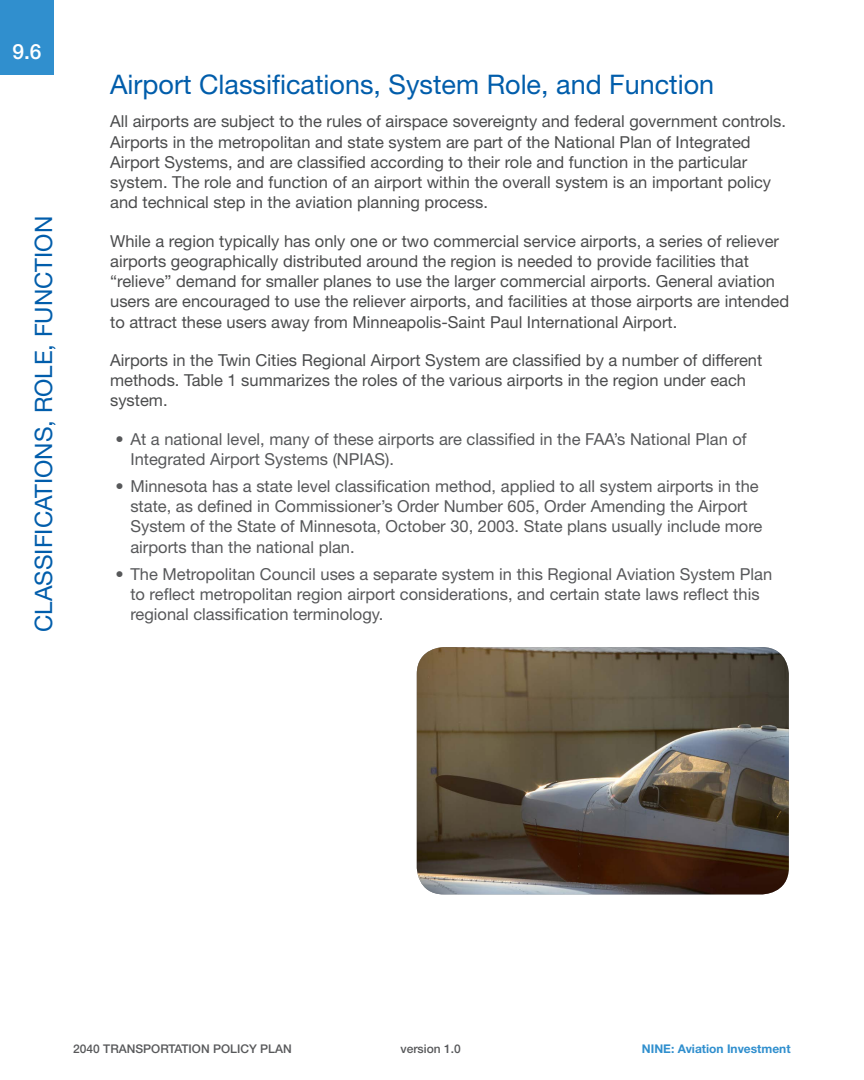
<style>
.page{position:relative;width:864px;height:1080px;background:#fff}
.page>*{position:absolute;margin:0;border:0;box-sizing:border-box;transform-origin:0 0}
.Heading_1{font:27px "Helvetica Neue LT Std";color:#015dab}
.t1{font:24px "Helvetica Neue LT Std";color:#015dab}
.t2{font:500 21px "Helvetica Neue LT Std";color:#fff}
.Body_copy{font:16.5px/20.2px "Helvetica Neue LT Std";color:#4b4c4d}
.t3{font:16.5px/20.2px "Helvetica Neue LT Std";color:#57585a}
.t4{font:500 12px "Helvetica Neue LT Std";color:#57585a}
.t5{font:700 12px "Helvetica Neue LT Std";color:#308fce}
</style>
<div class="page">
<div style="left:0;top:0;width:54px;height:74px;background:#308fce"></div>
<img style="left:417px;top:647px;width:372px;height:247px">
<p class="t2" style="left:12px;top:39px;width:31px">9.6</p>
<p class="t1" style="left:29px;top:632px;width:418px;rotate:-90deg">CLASSIFICATIONS, ROLE, FUNCTION</p>
<h2 class="Heading_1" style="left:110px;top:68px;width:606px">Airport Classifications, System Role, and Function</h2>
<p class="Body_copy" style="left:110px;top:111px;width:677px">All airports are subject to the rules of airspace sovereignty and federal government controls.<br>Airports in the metropolitan and state system are part of the National Plan of Integrated Airport Systems, and are classified according to their role and function in the particular system. The role and function of an airport within the overall system is an important policy and technical step in the aviation planning process.</p>
<p class="Body_copy" style="left:110px;top:230px;width:681px">While a region typically has only one or two commercial service airports, a series of reliever airports geographically distributed around the region is needed to provide facilities that “relieve” demand for smaller planes to use the larger commercial airports. General aviation users are encouraged to use the reliever airports, and facilities at those airports are intended to attract these users away from Minneapolis-Saint Paul International Airport.</p>
<p class="Body_copy" style="left:110px;top:350px;width:654px">Airports in the Twin Cities Regional Airport System are classified by a number of different methods. Table 1 summarizes the roles of the various airports in the region under each system.</p>
<p class="t3" style="left:130px;top:428px;width:618px;text-indent:-15px">• At a national level, many of these airports are classified in the FAA’s National Plan of<br>Integrated Airport Systems (NPIAS).</p>
<p class="t3" style="left:130px;top:476px;width:634px;text-indent:-15px">• Minnesota has a state level classification method, applied to all system airports in the state, as defined in Commissioner’s Order Number 605, Order Amending the Airport System of the State of Minnesota, October 30, 2003. State plans usually include more airports than the national plan.</p>
<p class="t3" style="left:130px;top:563px;width:643px;text-indent:-15px">• The Metropolitan Council uses a separate system in this Regional Aviation System Plan to reflect metropolitan region airport considerations, and certain state laws reflect this regional classification terminology.</p>
<p class="t4" style="left:73px;top:1041px;width:220px">2040 TRANSPORTATION POLICY PLAN</p>
<p class="t5" style="left:642px;top:1041px;width:150px">NINE: Aviation Investment</p>
<p class="t4" style="left:401px;top:1041px;width:62px">version 1.0</p>
</div>
